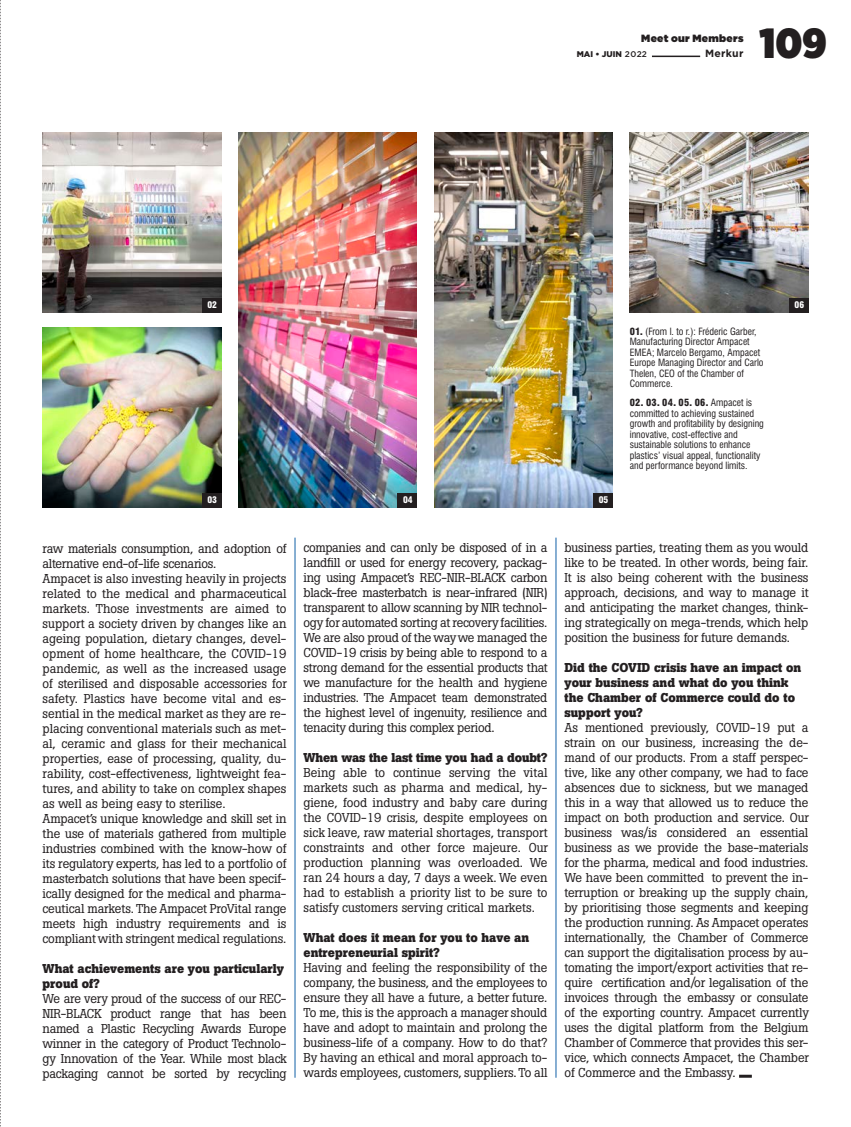
<style>
.page{position:relative;width:851px;height:1127px;background:#fff}
.page>*{position:absolute;margin:0;border:0;box-sizing:border-box;transform-origin:0 0}
.t1{font:900 42px "Gotham Narrow";color:#231f20}
.t2{font:12.75px/15px "Boton Pro";letter-spacing:-.01em;color:#231f20;text-align:justify}
.t3{font:700 12.75px/15px "Boton Pro";color:#231f20}
.t4{font:10.5px "Gotham Ultra";letter-spacing:.03em;color:#231f20}
.t5{font:700 10.5px "Gotham";letter-spacing:.025em;color:#231f20}
.t6{font:condensed 9.75px/10.5px "Swiss 721 BT";color:#231f20}
.t7{font:900 condensed 9px "Swiss 721 BT";color:#fff}
.t8{font:900 8.25px "Gotham";color:#231f20}
.s1{font-weight:500}
.s2{font-weight:900}
</style>
<div class="page">
<svg style="left:0;top:0;width:1px;height:1127px"></svg>
<hr style="left:652px;top:56px;width:48px;height:1px;background:#231f20">
<svg style="left:739px;top:1075px;width:12px;height:3px"></svg>
<hr style="left:294px;top:538px;width:1px;height:540px;background:#1160a7">
<hr style="left:555px;top:538px;width:1px;height:540px;background:#1160a7">
<img style="left:629px;top:133px;width:179px;height:179px">
<div style="left:789px;top:298px;width:19px;height:14px;background:#231f20"></div>
<hr style="left:99px;top:328px;width:1px;height:180px;background:#1160a7">
<img style="left:43px;top:328px;width:178px;height:179px">
<img style="left:43px;top:133px;width:178px;height:179px">
<img style="left:434px;top:133px;width:178px;height:375px">
<img style="left:238px;top:133px;width:179px;height:375px">
<div style="left:593px;top:493px;width:19px;height:15px;background:#231f20"></div>
<div style="left:398px;top:493px;width:19px;height:15px;background:#231f20"></div>
<div style="left:202px;top:493px;width:19px;height:14px;background:#231f20"></div>
<div style="left:202px;top:298px;width:19px;height:14px;background:#231f20"></div>
<p class="t7" style="left:207px;top:300px;width:11px">02</p>
<p class="t4" style="left:641px;top:33px;width:104px">Meet our Members</p>
<p class="t8" style="left:576px;top:50px;width:72px">MAI • JUIN <span class="s1">2022</span></p>
<p class="t5" style="left:705px;top:48px;width:40px">Merkur</p>
<h1 class="t1" style="left:759px;top:14px;width:69px">109</h1>
<p class="t7" style="left:794px;top:300px;width:11px">06</p>
<p class="t6" style="left:629px;top:326px;width:135px"><span class="s2">01.</span> (From l. to r.): Fréderic Garber,<br>Manufacturing Director Ampacet<br>EMEA; Marcelo Bergamo, Ampacet<br>Europe Managing Director and Carlo<br>Thelen, CEO of the Chamber of<br>Commerce.</p>
<p class="t6" style="left:629px;top:398px;width:136px"><span class="s2">02. 03. 04. 05. 06.</span> Ampacet is committed to achieving sustained growth and profitability by designing innovative, cost-effective and sustainable solutions to enhance plastics’ visual appeal, functionality and performance beyond limits.</p>
<p class="t7" style="left:207px;top:495px;width:11px">03</p>
<p class="t7" style="left:403px;top:495px;width:11px">04</p>
<p class="t7" style="left:598px;top:495px;width:11px">05</p>
<p class="t2" style="left:43px;top:541px;width:246px;text-align:left">raw materials consumption, and adoption of alternative end-of-life scenarios.<br>Ampacet is also investing heavily in projects related to the medical and pharmaceutical markets. Those investments are aimed to support a society driven by changes like an ageing population, dietary changes, devel&shy;opment of home healthcare, the COVID-19 pandemic, as well as the increased usage of sterilised and disposable accessories for safety. Plastics have become vital and es&shy;sential in the medical market as they are re&shy;placing conventional materials such as met&shy;al, ceramic and glass for their mechanical properties, ease of processing, quality, du&shy;rability, cost-effectiveness, lightweight fea&shy;tures, and ability to take on complex shapes as well as being easy to sterilise.<br>Ampacet’s unique knowledge and skill set in the use of materials gathered from multiple industries combined with the know-how of its regulatory experts, has led to a portfolio of masterbatch solutions that have been specif&shy;ically designed for the medical and pharma&shy;ceutical markets. The Ampacet ProVital range meets high industry requirements and is compliant with stringent medical regulations.</p>
<p class="t3" style="left:43px;top:960px;width:243px">What achievements are you particularly proud of?</p>
<p class="t2" style="left:43px;top:990px;width:246px">We are very proud of the success of our REC-NIR-BLACK product range that has been named a Plastic Recycling Awards Europe winner in the category of Product Technolo&shy;gy Innovation of the Year. While most black packaging cannot be sorted by recycling</p>
<p class="t2" style="left:303px;top:540px;width:246px">companies and can only be disposed of in a landfill or used for energy recovery, packag&shy;ing using Ampacet’s REC-NIR-BLACK carbon black-free masterbatch is near-infrared (NIR) transparent to allow scanning by NIR technol&shy;ogy for automated sorting at recovery facilities.<br>We are also proud of the way we managed the COVID-19 crisis by being able to respond to a strong demand for the essential products that we manufacture for the health and hygiene industries. The Ampacet team demonstrated the highest level of ingenuity, resilience and tenacity during this complex period.</p>
<p class="t3" style="left:303px;top:750px;width:245px">When was the last time you had a doubt?</p>
<p class="t2" style="left:303px;top:765px;width:246px">Being able to continue serving the vital markets such as pharma and medical, hy&shy;giene, food industry and baby care during the COVID-19 crisis, despite employees on sick leave, raw material shortages, transport constraints and other force majeure. Our production planning was overloaded. We ran 24 hours a day, 7 days a week. We even had to establish a priority list to be sure to satisfy customers serving critical markets.</p>
<p class="t3" style="left:303px;top:930px;width:227px">What does it mean for you to have an entrepreneurial spirit?</p>
<p class="t2" style="left:303px;top:960px;width:245px">Having and feeling the responsibility of the company, the business, and the employees to ensure they all have a future, a better future.<br>To me, this is the approach a manager should have and adopt to maintain and prolong the business-life of a company. How to do that?<br>By having an ethical and moral approach to&shy;wards employees, customers, suppliers. To all</p>
<p class="t2" style="left:564px;top:540px;width:246px">business parties, treating them as you would like to be treated. In other words, being fair.<br>It is also being coherent with the business approach, decisions, and way to manage it and anticipating the market changes, think&shy;ing strategically on mega-trends, which help position the business for future demands.</p>
<p class="t3" style="left:564px;top:660px;width:238px">Did the COVID crisis have an impact on your business and what do you think the Chamber of Commerce could do to support you?</p>
<p class="t2" style="left:564px;top:720px;width:246px">As mentioned previously, COVID-19 put a strain on our business, increasing the de&shy;mand of our products. From a staff perspec&shy;tive, like any other company, we had to face absences due to sickness, but we managed this in a way that allowed us to reduce the impact on both production and service. Our business was/is considered an essential business as we provide the base-materials for the pharma, medical and food industries.<br>We have been committed to prevent the in&shy;terruption or breaking up the supply chain, by prioritising those segments and keeping the production running. As Ampacet operates internationally, the Chamber of Commerce can support the digitalisation process by au&shy;tomating the import/export activities that re&shy;quire certification and/or legalisation of the invoices through the embassy or consulate of the exporting country. Ampacet currently uses the digital platform from the Belgium Chamber of Commerce that provides this ser&shy;vice, which connects Ampacet, the Chamber of Commerce and the Embassy.</p>
</div>
